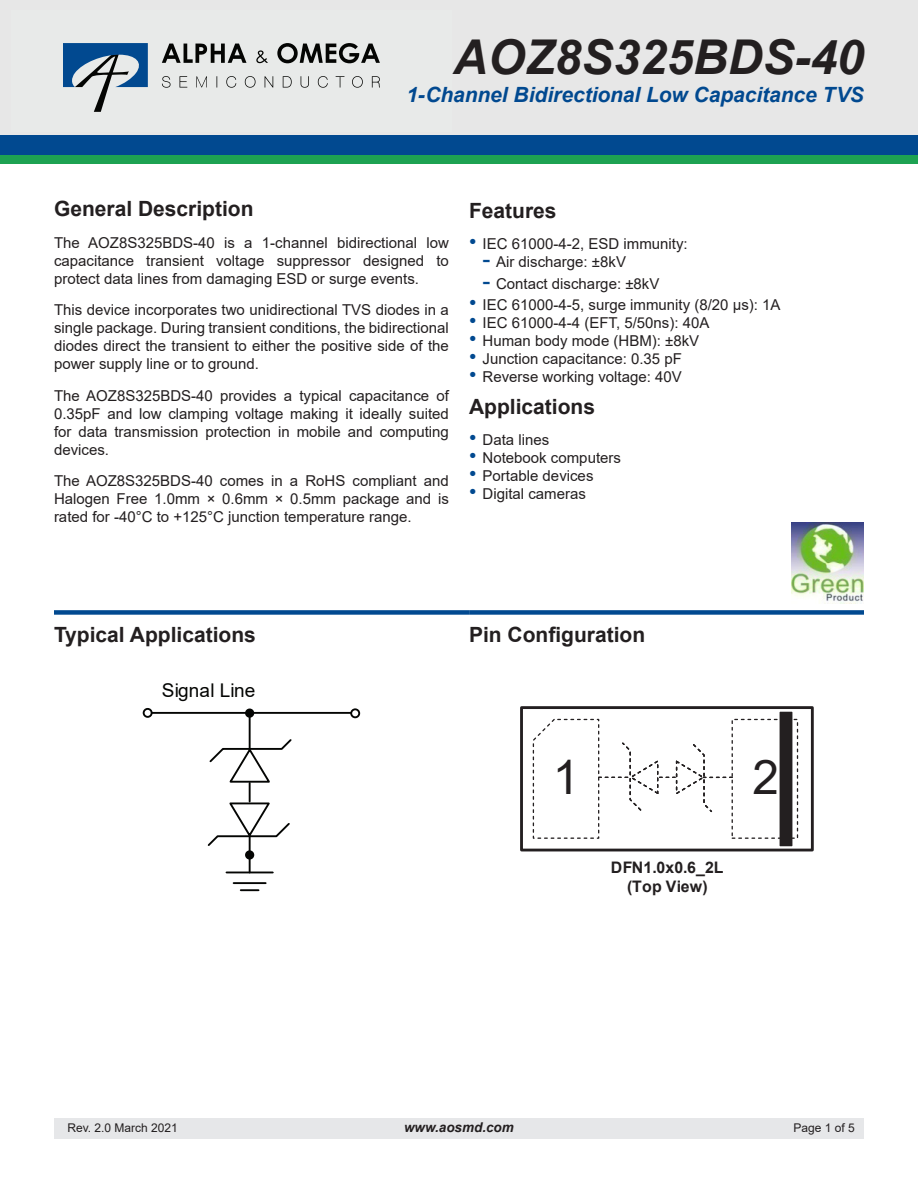
<style>
.page{position:relative;width:918px;height:1188px;background:#fff}
.page>*{position:absolute;margin:0;border:0;box-sizing:border-box;transform-origin:0 0}
.t1{font:italic 700 48px "Arial";color:#231f20}
.t2{font:47.7px "Arial";color:#231f20}
.t3{font:700 21px "Arial";color:#231f20}
.t4{font:italic 700 21px "Arial";letter-spacing:-.005em;color:#014990}
.t5{font:18.9px "Arial";letter-spacing:.005em;color:#040503}
.t6{font:700 15.9px/19px "Arial";letter-spacing:.005em;color:#231f20;text-align:center}
.body{font:15px/18px "Arial";color:#231f20;text-align:justify}
.t7{font:italic 700 13.5px "Arial";color:#231f20}
.t8{font:12px "Arial";color:#231f20}
.s1{font-size:21px;color:#014990}
.s2{font-size:24px;color:#014990}
</style>
<div class="page">
<div style="left:0;top:0;width:918px;height:142px;background:#e7e7e7"></div>
<div style="left:0;top:136px;width:918px;height:19px;background:#014990"></div>
<div style="left:0;top:155px;width:918px;height:9px;background:#1da252"></div>
<div style="left:54px;top:1119px;width:810px;height:20px;background:#e6e7e9"></div>
<div style="left:54px;top:610px;width:415px;height:5px;background:#014990"></div>
<hr style="left:249px;top:834px;width:2px;height:38px;background:#040503">
<hr style="left:249px;top:713px;width:2px;height:37px;background:#040503">
<hr style="left:226px;top:872px;width:47px;height:1px;background:#040503">
<hr style="left:234px;top:882px;width:32px;height:2px;background:#040503">
<svg style="left:241px;top:889px;width:18px;height:2px"></svg>
<hr style="left:152px;top:712px;width:199px;height:2px;background:#040503">
<div style="left:245px;top:709px;width:9px;height:9px;border:3px solid #040503;border-radius:50%"></div>
<div style="left:143px;top:708px;width:10px;height:10px;border:2px solid #040503;border-radius:50%"></div>
<div style="left:350px;top:708px;width:10px;height:10px;border:2px solid #040503;border-radius:50%"></div>
<svg style="left:207px;top:737px;width:85px;height:121px"></svg>
<div style="left:245px;top:850px;width:9px;height:10px;border:3px solid #040503;border-radius:50%"></div>
<div style="left:469px;top:610px;width:395px;height:5px;background:#014990"></div>
<div style="left:520px;top:706px;width:294px;height:145px;border:3px solid #231f20"></div>
<div style="left:732px;top:719px;width:66px;height:120px;border:1px dashed #231f20"></div>
<svg style="left:532px;top:718px;width:200px;height:121px"></svg>
<div style="left:780px;top:712px;width:12px;height:134px;background:#231f20"></div>
<img style="left:792px;top:523px;width:72px;height:80px">
<svg style="left:162px;top:44px;width:85px;height:19px"></svg>
<svg style="left:256px;top:50px;width:12px;height:13px"></svg>
<svg style="left:277px;top:43px;width:103px;height:20px"></svg>
<svg style="left:63px;top:43px;width:85px;height:69px"></svg>
<svg style="left:162px;top:76px;width:9px;height:12px"></svg>
<svg style="left:180px;top:76px;width:7px;height:12px"></svg>
<svg style="left:196px;top:76px;width:11px;height:11px"></svg>
<svg style="left:217px;top:76px;width:1px;height:12px"></svg>
<svg style="left:226px;top:76px;width:10px;height:12px"></svg>
<svg style="left:245px;top:76px;width:11px;height:12px"></svg>
<svg style="left:265px;top:76px;width:8px;height:12px"></svg>
<svg style="left:283px;top:76px;width:9px;height:12px"></svg>
<svg style="left:301px;top:76px;width:8px;height:12px"></svg>
<svg style="left:318px;top:76px;width:10px;height:12px"></svg>
<svg style="left:336px;top:76px;width:8px;height:12px"></svg>
<svg style="left:352px;top:76px;width:11px;height:12px"></svg>
<svg style="left:372px;top:76px;width:8px;height:12px"></svg>
<h1 class="t1" style="left:453px;top:25px;width:412px">AOZ8S325BDS-40</h1>
<h3 class="t4" style="left:406px;top:80px;width:459px">1-Channel Bidirectional Low Capacitance TVS</h3>
<h1 class="t3" style="left:54px;top:194px;width:201px">General Description</h1>
<p class="body" style="left:54px;top:233px;width:396px">The AOZ8S325BDS-40 is a 1-channel bidirectional low capacitance transient voltage suppressor designed to protect data lines from damaging ESD or surge events.</p>
<p class="body" style="left:54px;top:301px;width:396px">This device incorporates two unidirectional TVS diodes in a single package. During transient conditions, the bidirectional diodes direct the transient to either the positive side of the power supply line or to ground.</p>
<p class="body" style="left:54px;top:386px;width:396px">The AOZ8S325BDS-40 provides a typical capacitance of 0.35pF and low clamping voltage making it ideally suited for data transmission protection in mobile and computing devices.</p>
<p class="body" style="left:54px;top:472px;width:396px">The AOZ8S325BDS-40 comes in a RoHS compliant and Halogen Free 1.0mm × 0.6mm × 0.5mm package and is rated for -40°C to +125°C junction temperature range.</p>
<h1 class="t3" style="left:469px;top:196px;width:89px">Features</h1>
<p class="body" style="left:469px;top:235px;width:220px"><span class="s1">•</span> IEC 61000-4-2, ESD immunity:</p>
<p class="body" style="left:483px;top:253px;width:145px"><span class="s2">-</span> Air discharge: ±8kV</p>
<p class="body" style="left:483px;top:274px;width:178px"><span class="s2">-</span> Contact discharge: ±8kV</p>
<p class="body" style="left:469px;top:295px;width:313px"><span class="s1">•</span> IEC 61000-4-5, surge immunity (8/20 μs): 1A</p>
<p class="body" style="left:469px;top:313px;width:242px"><span class="s1">•</span> IEC 61000-4-4 (EFT, 5/50ns): 40A</p>
<p class="body" style="left:469px;top:331px;width:232px"><span class="s1">•</span> Human body mode (HBM): ±8kV</p>
<p class="body" style="left:469px;top:349px;width:214px"><span class="s1">•</span> Junction capacitance: 0.35 pF</p>
<p class="body" style="left:469px;top:367px;width:214px"><span class="s1">•</span> Reverse working voltage: 40V</p>
<h1 class="t3" style="left:469px;top:392px;width:128px">Applications</h1>
<p class="body" style="left:469px;top:431px;width:82px"><span class="s1">•</span> Data lines</p>
<p class="body" style="left:469px;top:449px;width:153px"><span class="s1">•</span> Notebook computers</p>
<p class="body" style="left:469px;top:467px;width:126px"><span class="s1">•</span> Portable devices</p>
<p class="body" style="left:469px;top:485px;width:118px"><span class="s1">•</span> Digital cameras</p>
<h1 class="t3" style="left:54px;top:620px;width:203px">Typical Applications</h1>
<p class="t5" style="left:162px;top:678px;width:95px">Signal Line</p>
<h1 class="t3" style="left:469px;top:620px;width:178px">Pin Configuration</h1>
<p class="t2" style="left:553px;top:744px;width:28px">1</p>
<p class="t6" style="left:611px;top:858px;width:114px">DFN1.0x0.6_2L (Top View)</p>
<p class="t2" style="left:752px;top:744px;width:28px">2</p>
<p class="t8" style="left:68px;top:1120px;width:112px">Rev. 2.0 March 2021</p>
<p class="t7" style="left:404px;top:1119px;width:111px">www.aosmd.com</p>
<p class="t8" style="left:794px;top:1120px;width:63px">Page 1 of 5</p>
</div>
